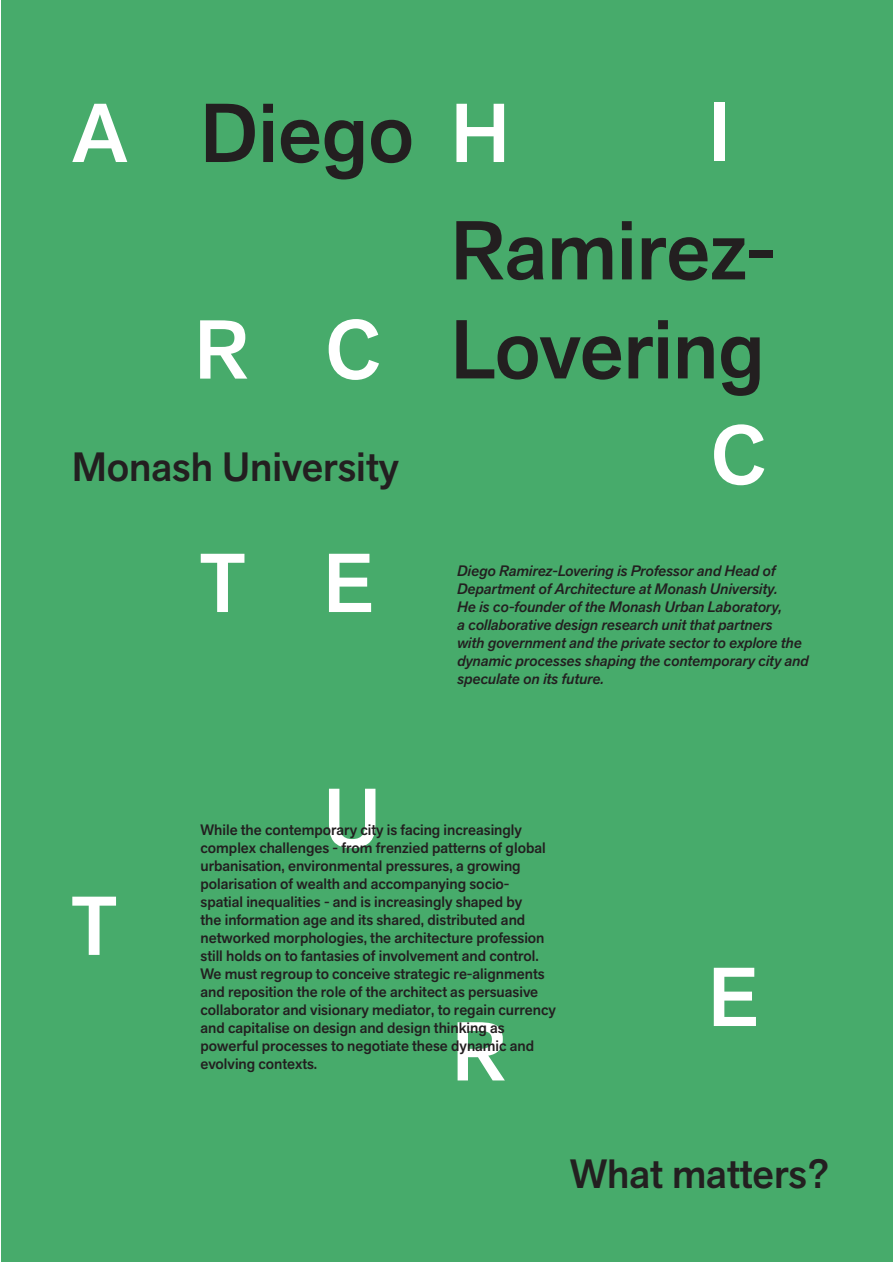
<style>
.page{position:relative;width:893px;height:1263px;background:#fff}
.page>*{position:absolute;margin:0;border:0;box-sizing:border-box;transform-origin:0 0}
.Heading{font:500 82.5px "Akzid Grtsk Next";color:#231f20}
.t1{font:500 82.5px "Akzid Grtsk Next";color:#fff}
.SubHead{font:500 40.5px "Akzid Grtsk Next";color:#231f20}
.Body{font:500 15px/18px "Akzid Grtsk Next";color:#231f20}
.Italic{font:15px/18px "Akzid Grtsk Next Med It";color:#231f20}
.s1{color:#fff}
</style>
<div class="page">
<div style="left:1px;top:1px;width:891px;height:1261px;background:#47ab6b"></div>
<h1 class="t1" style="left:72px;top:80px;width:57px">A</h1>
<p class="Heading" style="left:201px;top:80px;width:310px">Diego <span class="s1">H</span></p>
<h1 class="t1" style="left:708px;top:79px;width:23px">I</h1>
<h1 class="t1" style="left:195px;top:296px;width:187px">R C</h1>
<p class="Heading" style="left:451px;top:197px;width:327px">Ramirez-</p>
<p class="Heading" style="left:451px;top:296px;width:315px">Lovering</p>
<p class="SubHead" style="left:72px;top:440px;width:328px">Monash University</p>
<h1 class="t1" style="left:199px;top:530px;width:176px">T E</h1>
<h1 class="t1" style="left:711px;top:402px;width:57px">C</h1>
<p class="Italic" style="left:457px;top:562px;width:353px">Diego Ramirez-Lovering is Professor and Head of Department of Architecture at Monash University.<br>He is co-founder of the Monash Urban Laboratory,<br>a collaborative design research unit that partners<br>with government and the private sector to explore the dynamic processes shaping the contemporary city and speculate on its future.</p>
<h1 class="t1" style="left:71px;top:872px;width:49px">T</h1>
<h1 class="t1" style="left:324px;top:765px;width:59px">U</h1>
<p class="Body" style="left:201px;top:821px;width:357px">While the contemporary city is facing increasingly complex challenges - from frenzied patterns of global urbanisation, environmental pressures, a growing polarisation of wealth and accompanying socio-<br>spatial inequalities - and is increasingly shaped by<br>the information age and its shared, distributed and networked morphologies, the architecture profession still holds on to fantasies of involvement and control.<br>We must regroup to conceive strategic re-alignments and reposition the role of the architect as persuasive collaborator and visionary mediator, to regain currency and capitalise on design and design thinking as powerful processes to negotiate these dynamic and evolving contexts.</p>
<h1 class="t1" style="left:452px;top:998px;width:55px">R</h1>
<h1 class="t1" style="left:708px;top:944px;width:52px">E</h1>
<p class="SubHead" style="left:570px;top:1148px;width:261px">What matters?</p>
</div>
